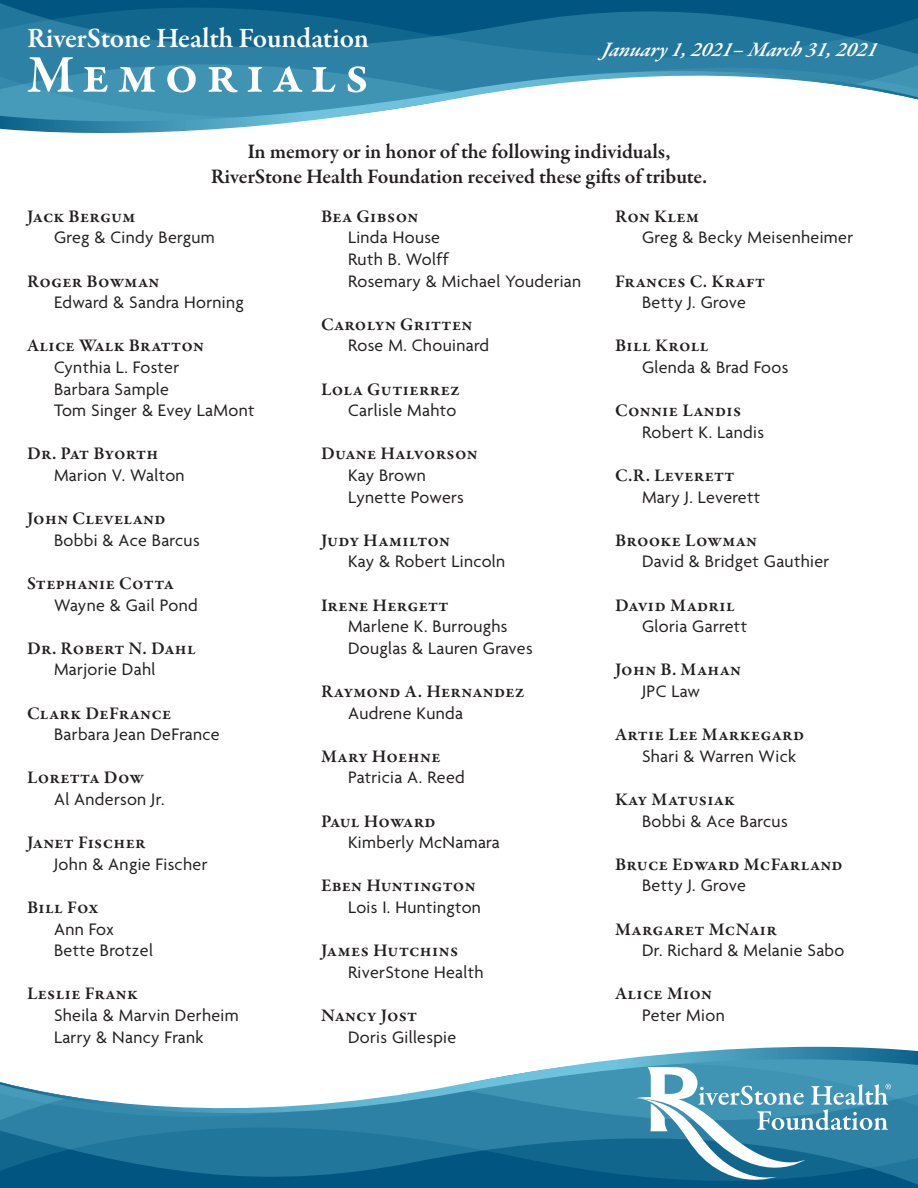
<style>
.page{position:relative;width:918px;height:1188px;background:#fff}
.page>*{position:absolute;margin:0;border:0;box-sizing:border-box;transform-origin:0 0}
.t1{font:600 54px "Garamond Premr Pro";letter-spacing:.145em;color:#fff}
.t2{font:600 28.5px "Garamond Premr Pro";letter-spacing:-.025em;color:#fff}
.t3{font:600 21px/25.2px "Garamond Premr Pro";letter-spacing:-.035em;color:#231f20;text-align:center}
.t4{font:italic 600 21px "Garamond Premr Pro";color:#fff}
.t5{font:18px "Agenda";letter-spacing:.02em;color:#231f20}
.t6{font:600 18px "Garamond Premr Pro";letter-spacing:.015em;color:#231f20}
</style>
<div class="page">
<svg style="left:0;top:0;width:918px;height:47px;background:#10668d"></svg>
<svg style="left:0;top:47px;width:918px;height:10px;background:#297ea1"></svg>
<svg style="left:0;top:57px;width:918px;height:76px"></svg>
<svg style="left:0;top:1139px;width:918px;height:49px;background:#0f658c"></svg>
<svg style="left:0;top:1134px;width:918px;height:5px;background:#267b9f"></svg>
<svg style="left:0;top:1047px;width:918px;height:87px"></svg>
<svg style="left:634px;top:1067px;width:257px;height:113px"></svg>
<p class="t2" style="left:27px;top:20px;width:344px">RiverStone Health Foundation</p>
<p class="t1" style="left:27px;top:42px;width:344px">Memorials</p>
<p class="t4" style="left:602px;top:36px;width:282px">January 1,2021– March 31,2021</p>
<p class="t3" style="left:211px;top:139px;width:498px">In memory or in honor of the following individuals,<br>RiverStone Health Foundation received these gifts of tribute.</p>
<p class="t6" style="left:27px;top:205px;width:110px">Jack Bergum</p>
<p class="t5" style="left:54px;top:228px;width:162px">Greg &amp; Cindy Bergum</p>
<p class="t6" style="left:27px;top:270px;width:134px">Roger Bowman</p>
<p class="t5" style="left:54px;top:293px;width:191px">Edward &amp; Sandra Horning</p>
<p class="t6" style="left:27px;top:335px;width:179px">Alice Walk Bratton</p>
<p class="t5" style="left:54px;top:357px;width:127px">Cynthia L. Foster</p>
<p class="t5" style="left:54px;top:379px;width:116px">Barbara Sample</p>
<p class="t5" style="left:54px;top:401px;width:202px">Tom Singer &amp; Evey LaMont</p>
<p class="t6" style="left:27px;top:443px;width:133px">Dr. Pat Byorth</p>
<p class="t5" style="left:54px;top:465px;width:132px">Marion V. Walton</p>
<p class="t6" style="left:27px;top:508px;width:140px">John Cleveland</p>
<p class="t5" style="left:54px;top:530px;width:147px">Bobbi &amp; Ace Barcus</p>
<p class="t6" style="left:27px;top:572px;width:148px">Stephanie Cotta</p>
<p class="t5" style="left:54px;top:595px;width:145px">Wayne &amp; Gail Pond</p>
<p class="t6" style="left:27px;top:637px;width:170px">Dr. Robert N. Dahl</p>
<p class="t5" style="left:54px;top:660px;width:103px">Marjorie Dahl</p>
<p class="t6" style="left:27px;top:702px;width:146px">Clark DeFrance</p>
<p class="t5" style="left:54px;top:725px;width:167px">Barbara Jean DeFrance</p>
<p class="t6" style="left:27px;top:767px;width:119px">Loretta Dow</p>
<p class="t5" style="left:54px;top:789px;width:112px">Al Anderson Jr.</p>
<p class="t6" style="left:27px;top:832px;width:120px">Janet Fischer</p>
<p class="t5" style="left:54px;top:854px;width:155px">John &amp; Angie Fischer</p>
<p class="t6" style="left:27px;top:896px;width:73px">Bill Fox</p>
<p class="t5" style="left:54px;top:919px;width:62px">Ann Fox</p>
<p class="t5" style="left:54px;top:941px;width:101px">Bette Brotzel</p>
<p class="t6" style="left:27px;top:983px;width:112px">Leslie Frank</p>
<p class="t5" style="left:54px;top:1005px;width:186px">Sheila &amp; Marvin Derheim</p>
<p class="t5" style="left:54px;top:1027px;width:151px">Larry &amp; Nancy Frank</p>
<p class="t6" style="left:321px;top:205px;width:99px">Bea Gibson</p>
<p class="t5" style="left:348px;top:228px;width:94px">Linda House</p>
<p class="t5" style="left:348px;top:249px;width:102px">Ruth B. Wolff</p>
<p class="t5" style="left:348px;top:271px;width:235px">Rosemary &amp; Michael Youderian</p>
<p class="t6" style="left:321px;top:313px;width:153px">Carolyn Gritten</p>
<p class="t5" style="left:348px;top:336px;width:143px">Rose M. Chouinard</p>
<p class="t6" style="left:321px;top:378px;width:140px">Lola Gutierrez</p>
<p class="t5" style="left:348px;top:401px;width:110px">Carlisle Mahto</p>
<p class="t6" style="left:321px;top:443px;width:158px">Duane Halvorson</p>
<p class="t5" style="left:348px;top:465px;width:80px">Kay Brown</p>
<p class="t5" style="left:348px;top:487px;width:117px">Lynette Powers</p>
<p class="t6" style="left:321px;top:529px;width:131px">Judy Hamilton</p>
<p class="t5" style="left:348px;top:552px;width:159px">Kay &amp; Robert Lincoln</p>
<p class="t6" style="left:321px;top:594px;width:129px">Irene Hergett</p>
<p class="t5" style="left:348px;top:617px;width:161px">Marlene K. Burroughs</p>
<p class="t5" style="left:348px;top:638px;width:186px">Douglas &amp; Lauren Graves</p>
<p class="t6" style="left:321px;top:680px;width:205px">Raymond A. Hernandez</p>
<p class="t5" style="left:348px;top:703px;width:117px">Audrene Kunda</p>
<p class="t6" style="left:321px;top:745px;width:121px">Mary Hoehne</p>
<p class="t5" style="left:348px;top:768px;width:118px">Patricia A. Reed</p>
<p class="t6" style="left:321px;top:810px;width:116px">Paul Howard</p>
<p class="t5" style="left:348px;top:833px;width:153px">Kimberly McNamara</p>
<p class="t6" style="left:321px;top:875px;width:156px">Eben Huntington</p>
<p class="t5" style="left:348px;top:897px;width:135px">Lois I. Huntington</p>
<p class="t6" style="left:321px;top:940px;width:139px">James Hutchins</p>
<p class="t5" style="left:348px;top:962px;width:137px">RiverStone Health</p>
<p class="t6" style="left:321px;top:1004px;width:98px">Nancy Jost</p>
<p class="t5" style="left:348px;top:1027px;width:110px">Doris Gillespie</p>
<p class="t6" style="left:615px;top:205px;width:86px">Ron Klem</p>
<p class="t5" style="left:642px;top:228px;width:213px">Greg &amp; Becky Meisenheimer</p>
<p class="t6" style="left:615px;top:270px;width:152px">Frances C. Kraft</p>
<p class="t5" style="left:642px;top:293px;width:105px">Betty J. Grove</p>
<p class="t6" style="left:615px;top:335px;width:95px">Bill Kroll</p>
<p class="t5" style="left:642px;top:357px;width:148px">Glenda &amp; Brad Foos</p>
<p class="t6" style="left:615px;top:400px;width:128px">Connie Landis</p>
<p class="t5" style="left:642px;top:422px;width:124px">Robert K. Landis</p>
<p class="t6" style="left:615px;top:464px;width:121px">C.R. Leverett</p>
<p class="t5" style="left:642px;top:487px;width:120px">Mary J. Leverett</p>
<p class="t6" style="left:615px;top:529px;width:144px">Brooke Lowman</p>
<p class="t5" style="left:642px;top:552px;width:189px">David &amp; Bridget Gauthier</p>
<p class="t6" style="left:615px;top:594px;width:121px">David Madril</p>
<p class="t5" style="left:642px;top:617px;width:107px">Gloria Garrett</p>
<p class="t6" style="left:615px;top:659px;width:128px">John B. Mahan</p>
<p class="t5" style="left:642px;top:681px;width:60px">JPC Law</p>
<p class="t6" style="left:615px;top:724px;width:191px">Artie Lee Markegard</p>
<p class="t5" style="left:642px;top:746px;width:156px">Shari &amp; Warren Wick</p>
<p class="t6" style="left:615px;top:788px;width:122px">Kay Matusiak</p>
<p class="t5" style="left:642px;top:811px;width:147px">Bobbi &amp; Ace Barcus</p>
<p class="t6" style="left:615px;top:853px;width:229px">Bruce Edward McFarland</p>
<p class="t5" style="left:642px;top:876px;width:105px">Betty J. Grove</p>
<p class="t6" style="left:615px;top:918px;width:163px">Margaret McNair</p>
<p class="t5" style="left:642px;top:941px;width:204px">Dr. Richard &amp; Melanie Sabo</p>
<p class="t6" style="left:615px;top:983px;width:99px">Alice Mion</p>
<p class="t5" style="left:642px;top:1005px;width:84px">Peter Mion</p>
</div>
